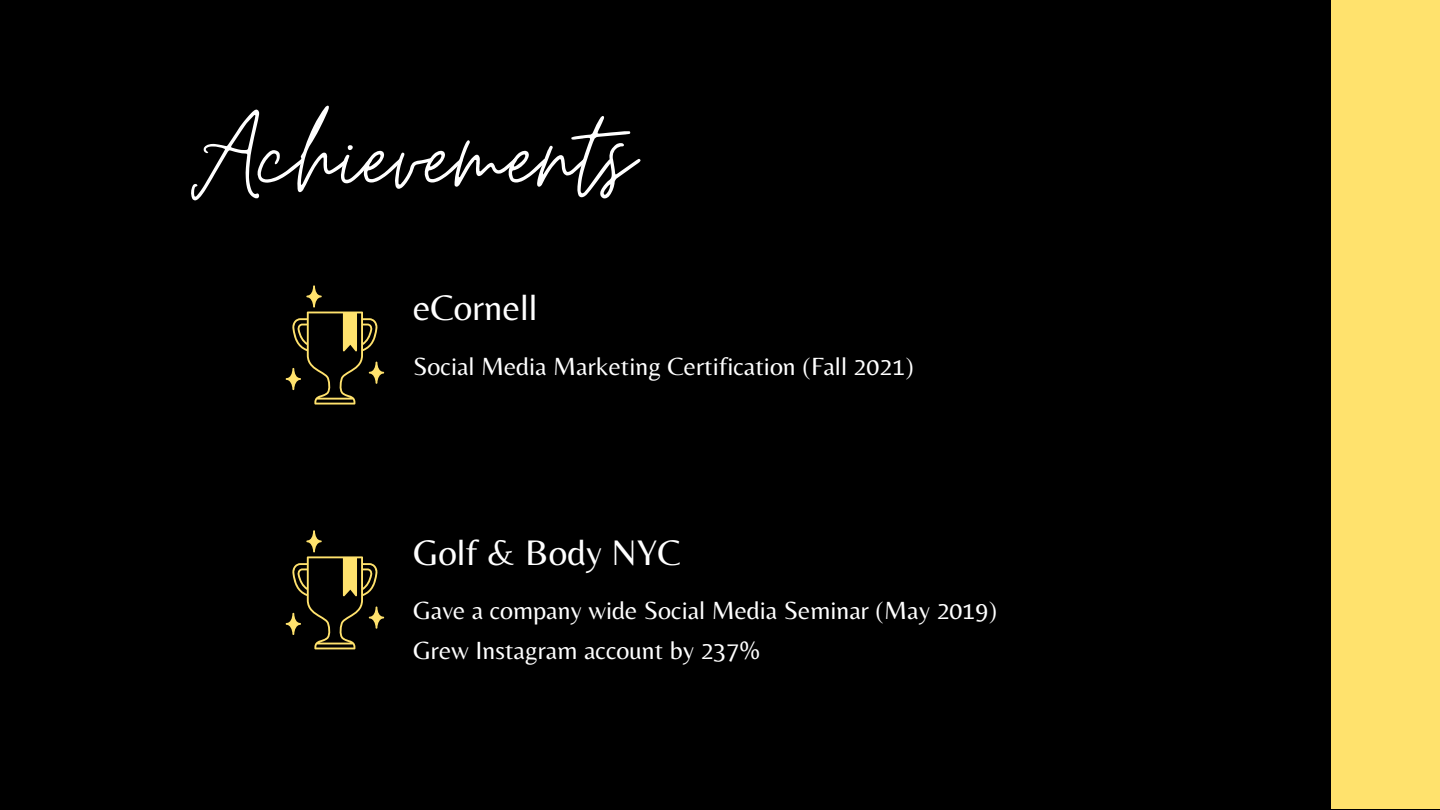
<style>
.page{position:relative;width:1440px;height:810px;background:#000}
.page>*{position:absolute;margin:0;border:0;box-sizing:border-box;transform-origin:0 0}
.t1{font:130.4px "Moon Time";color:#fff}
.t2{font:37px "Belleza";color:#fff}
.t3{font:25.9px/39.8px "Belleza";color:#fff}
</style>
<div class="page">
<div style="left:1331px;top:0;width:109px;height:809px;background:#ffe26d"></div>
<svg style="left:286px;top:285px;width:98px;height:120px"></svg>
<svg style="left:286px;top:530px;width:98px;height:119px"></svg>
<h1 class="t1" style="left:191px;top:77px;width:444px">Achievements</h1>
<h2 class="t2" style="left:413px;top:286px;width:126px">eCornell</h2>
<p class="t3" style="left:413px;top:346px;width:502px">Social Media Marketing Certification (Fall 2021)</p>
<h2 class="t2" style="left:413px;top:530px;width:269px">Golf &amp; Body NYC</h2>
<p class="t3" style="left:413px;top:590px;width:585px">Gave a company wide Social Media Seminar (May 2019)<br>Grew Instagram account by 237%</p>
</div>
